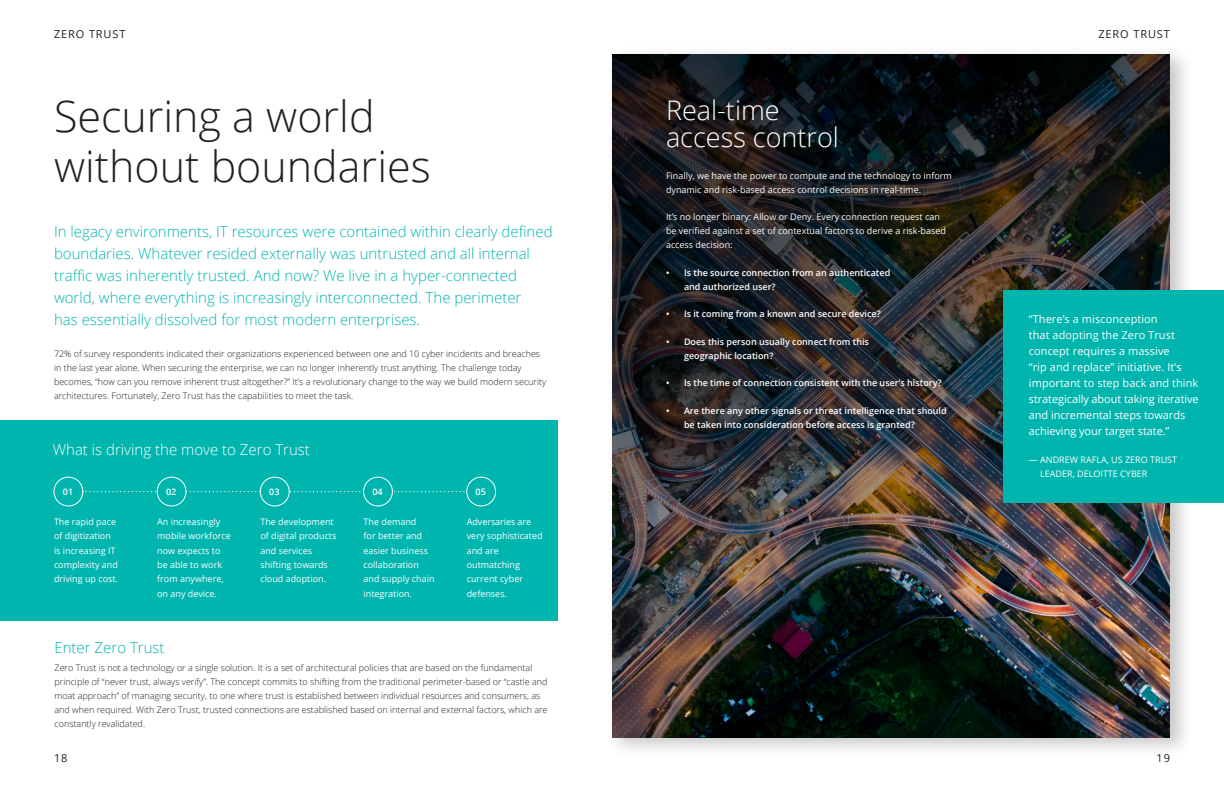
<style>
.page{position:relative;width:1224px;height:792px;background:#fff}
.page>*{position:absolute;margin:0;border:0;box-sizing:border-box;transform-origin:0 0}
.t1{font:300 43px/50px "Open Sans";color:#231f20}
.t2{font:300 27px/27px "Open Sans";color:#fff}
.t3{font:300 15px/22px "Open Sans";color:#00b5ae}
.t4{font:300 15px "Open Sans";color:#fff}
.t5{font:11px/16px "Open Sans";letter-spacing:.005em;color:#fff}
.t6{font:11px "Open Sans";letter-spacing:.08em;color:#231f20}
.t7{font:300 9px/14px "Open Sans";color:#231f20}
.t8{font:9px/14.3px "Open Sans";color:#fff}
.t9{font:600 9px/14px "Open Sans";color:#fff}
</style>
<div class="page">
<div style="left:605px;top:44px;width:588px;height:715px;background:#231f20;opacity:.25"></div>
<img style="left:612px;top:54px;width:558px;height:684px">
<div style="left:0;top:420px;width:558px;height:200px;background:#00b5ae"></div>
<div style="left:1004px;top:290px;width:220px;height:212px;background:#00b5ae"></div>
<svg style="left:83px;top:491px;width:382px;height:1px"></svg>
<div style="left:54px;top:477px;width:29px;height:29px;border:1px solid #fff;border-radius:50%"></div>
<div style="left:157px;top:477px;width:29px;height:29px;background:#00b5ae;border-radius:50%"></div>
<div style="left:157px;top:477px;width:30px;height:29px;border:1px solid #fff;border-radius:50%"></div>
<div style="left:260px;top:477px;width:29px;height:29px;background:#00b5ae;border-radius:50%"></div>
<div style="left:260px;top:477px;width:30px;height:29px;border:1px solid #fff;border-radius:50%"></div>
<div style="left:364px;top:477px;width:28px;height:29px;background:#00b5ae;border-radius:50%"></div>
<div style="left:363px;top:477px;width:30px;height:29px;border:1px solid #fff;border-radius:50%"></div>
<div style="left:466px;top:477px;width:30px;height:29px;border:1px solid #fff;border-radius:50%"></div>
<p class="t6" style="left:54px;top:26px;width:73px">ZERO TRUST</p>
<p class="t6" style="left:1098px;top:26px;width:73px">ZERO TRUST</p>
<h1 class="t1" style="left:54px;top:90px;width:378px">Securing a world without boundaries</h1>
<p class="t3" style="left:54px;top:220px;width:500px">In legacy environments, IT resources were contained within clearly defined boundaries. Whatever resided externally was untrusted and all internal traffic was inherently trusted. And now? We live in a hyper-connected world, where everything is increasingly interconnected. The perimeter<br>has essentially dissolved for most modern enterprises.</p>
<p class="t7" style="left:54px;top:346px;width:494px">72% of survey respondents indicated their organizations experienced between one and 10 cyber incidents and breaches in the last year alone. When securing the enterprise, we can no longer inherently trust anything. The challenge today becomes, “how can you remove inherent trust altogether?” It’s a revolutionary change to the way we build modern security architectures. Fortunately, Zero Trust has the capabilities to meet the task.</p>
<h3 class="t4" style="left:53px;top:439px;width:259px">What is driving the move to Zero Trust</h3>
<p class="t9" style="left:63px;top:485px;width:12px">01</p>
<p class="t9" style="left:166px;top:485px;width:12px">02</p>
<p class="t9" style="left:269px;top:485px;width:12px">03</p>
<p class="t9" style="left:372px;top:485px;width:12px">04</p>
<p class="t9" style="left:476px;top:485px;width:12px">05</p>
<p class="t8" style="left:54px;top:514px;width:66px">The rapid pace of digitization is increasing IT complexity and driving up cost.</p>
<p class="t8" style="left:157px;top:514px;width:75px">An increasingly mobile workforce now expects to be able to work from anywhere, on any device.</p>
<p class="t8" style="left:260px;top:514px;width:78px">The development of digital products and services shifting towards cloud adoption.</p>
<p class="t8" style="left:364px;top:514px;width:73px">The demand<br>for better and easier business collaboration and supply chain integration.</p>
<p class="t8" style="left:467px;top:514px;width:77px">Adversaries are very sophisticated and are outmatching current cyber defenses.</p>
<h3 class="t3" style="left:54px;top:636px;width:112px">Enter Zero Trust</h3>
<p class="t7" style="left:54px;top:661px;width:495px">Zero Trust is not a technology or a single solution. It is a set of architectural policies that are based on the fundamental principle of “never trust, always verify”. The concept commits to shifting from the traditional perimeter-based or “castle and moat approach” of managing security, to one where trust is established between individual resources and consumers, as and when required. With Zero Trust, trusted connections are established based on internal and external factors, which are constantly revalidated.</p>
<h2 class="t2" style="left:666px;top:96px;width:175px">Real-time access control</h2>
<p class="t8" style="left:666px;top:168px;width:287px;line-height:14px">Finally, we have the power to compute and the technology to inform dynamic and risk-based access control decisions in real-time.</p>
<p class="t8" style="left:666px;top:210px;width:281px;line-height:14px">It’s no longer binary: Allow or Deny. Every connection request can be verified against a set of contextual factors to derive a risk-based access decision:</p>
<p class="t9" style="left:684px;top:265px;width:208px;text-indent:-18px">• Is the source connection from an authenticated and authorized user?</p>
<p class="t9" style="left:666px;top:307px;width:216px">• Is it coming from a known and secure device?</p>
<p class="t9" style="left:684px;top:334px;width:186px;text-indent:-18px">• Does this person usually connect from this geographic location?</p>
<p class="t9" style="left:666px;top:376px;width:277px">• Is the time of connection consistent with the user’s history?</p>
<p class="t9" style="left:684px;top:403px;width:264px;text-indent:-18px">• Are there any other signals or threat intelligence that should be taken into consideration before access is granted?</p>
<p class="t5" style="left:1029px;top:311px;width:171px">“There’s a misconception<br>that adopting the Zero Trust concept requires a massive<br>“rip and replace” initiative. It’s important to step back and think strategically about taking iterative and incremental steps towards achieving your target state.”</p>
<p class="t8" style="left:1040px;top:453px;width:139px;line-height:14px;text-indent:-11px">— ANDREW RAFLA, US ZERO TRUST<br>LEADER, DELOITTE CYBER</p>
<p class="t6" style="left:54px;top:750px;width:15px">18</p>
<p class="t6" style="left:1157px;top:750px;width:15px">19</p>
</div>
